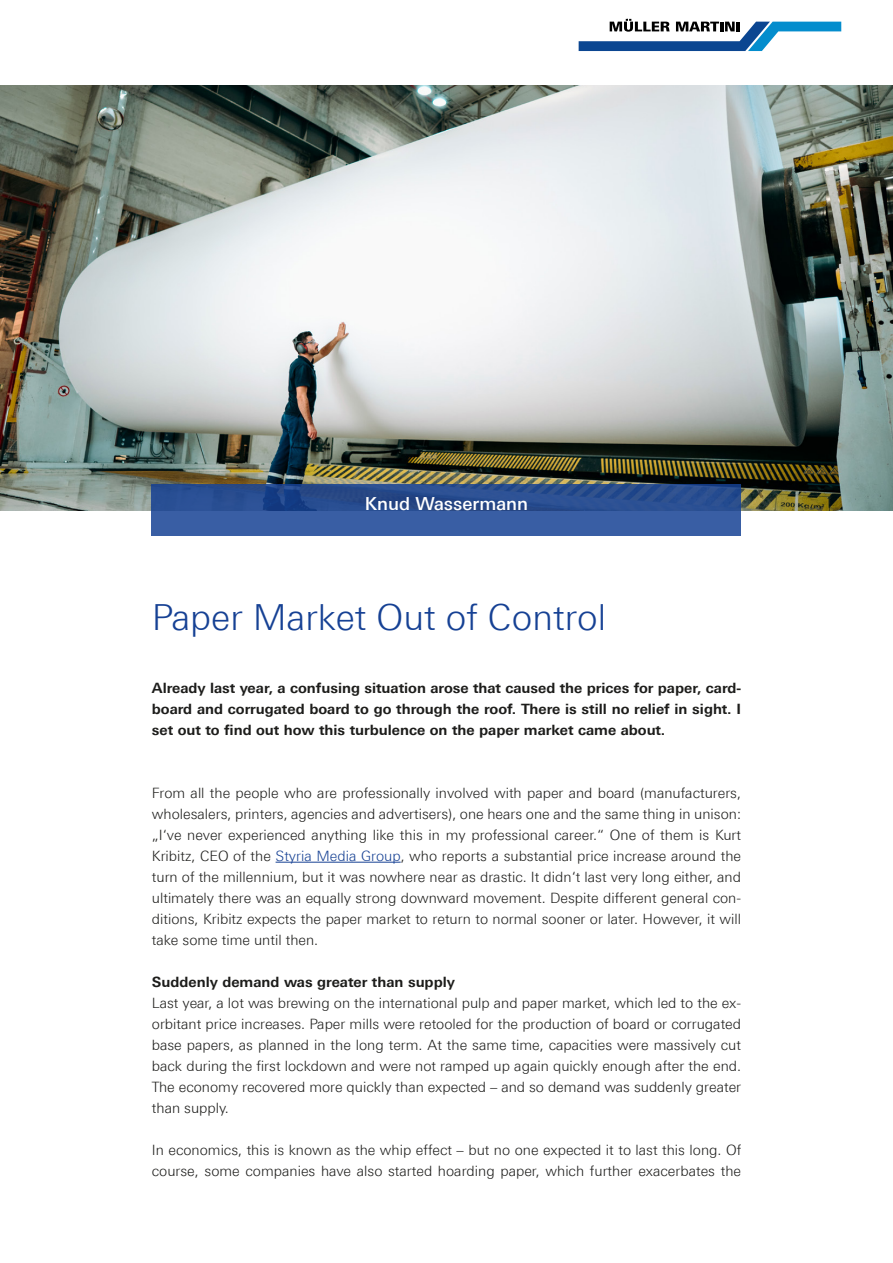
<style>
.page{position:relative;width:893px;height:1263px;background:#fff}
.page>*{position:absolute;margin:0;border:0;box-sizing:border-box;transform-origin:0 0}
.t1{font:300 36px "Linotype Univers 330";color:#164194}
.t2{font:500 18px "Linotype Univers 530";color:#fff}
.t3{font:300 14.25px/21px "Linotype Univers 330";color:#1d1d1b;text-align:justify}
.t4{font:700 14.25px/21px "Linotype Univers 630";color:#1d1d1b;text-align:justify}
.s1{color:#164194}
</style>
<div class="page">
<img style="left:0;top:85px;width:893px;height:425px">
<svg style="left:579px;top:19px;width:262px;height:32px"></svg>
<svg style="left:152px;top:485px;width:589px;height:51px;background:#305498"></svg>
<hr style="left:276px;top:862px;width:125px;height:1px;background:#164194">
<p class="t2" style="left:365px;top:493px;width:165px">Knud Wassermann</p>
<h1 class="t1" style="left:152px;top:596px;width:456px">Paper Market Out of Control</h1>
<p class="t4" style="left:152px;top:677px;width:591px">Already last year, a confusing situation arose that caused the prices for paper, card&shy;board and corrugated board to go through the roof. There is still no relief in sight. I set out to find out how this turbulence on the paper market came about.</p>
<p class="t3" style="left:152px;top:782px;width:591px">From all the people who are professionally involved with paper and board (manufacturers, wholesalers, printers, agencies and advertisers), one hears one and the same thing in unison: „I‘ve never experienced anything like this in my professional career.“ One of them is Kurt Kribitz, CEO of the <span class="s1">Styria Media Group</span>, who reports a substantial price increase around the turn of the millennium, but it was nowhere near as drastic. It didn‘t last very long either, and ultimately there was an equally strong downward movement. Despite different general con&shy;ditions, Kribitz expects the paper market to return to normal sooner or later. However, it will take some time until then.</p>
<p class="t4" style="left:152px;top:971px;width:305px">Suddenly demand was greater than supply</p>
<p class="t3" style="left:152px;top:992px;width:591px">Last year, a lot was brewing on the international pulp and paper market, which led to the ex&shy;orbitant price increases. Paper mills were retooled for the production of board or corrugated base papers, as planned in the long term. At the same time, capacities were massively cut back during the first lockdown and were not ramped up again quickly enough after the end.<br>The economy recovered more quickly than expected – and so demand was suddenly greater than supply.</p>
<p class="t3" style="left:152px;top:1139px;width:591px">In economics, this is known as the whip effect – but no one expected it to last this long. Of course, some companies have also started hoarding paper, which further exacerbates the</p>
</div>
